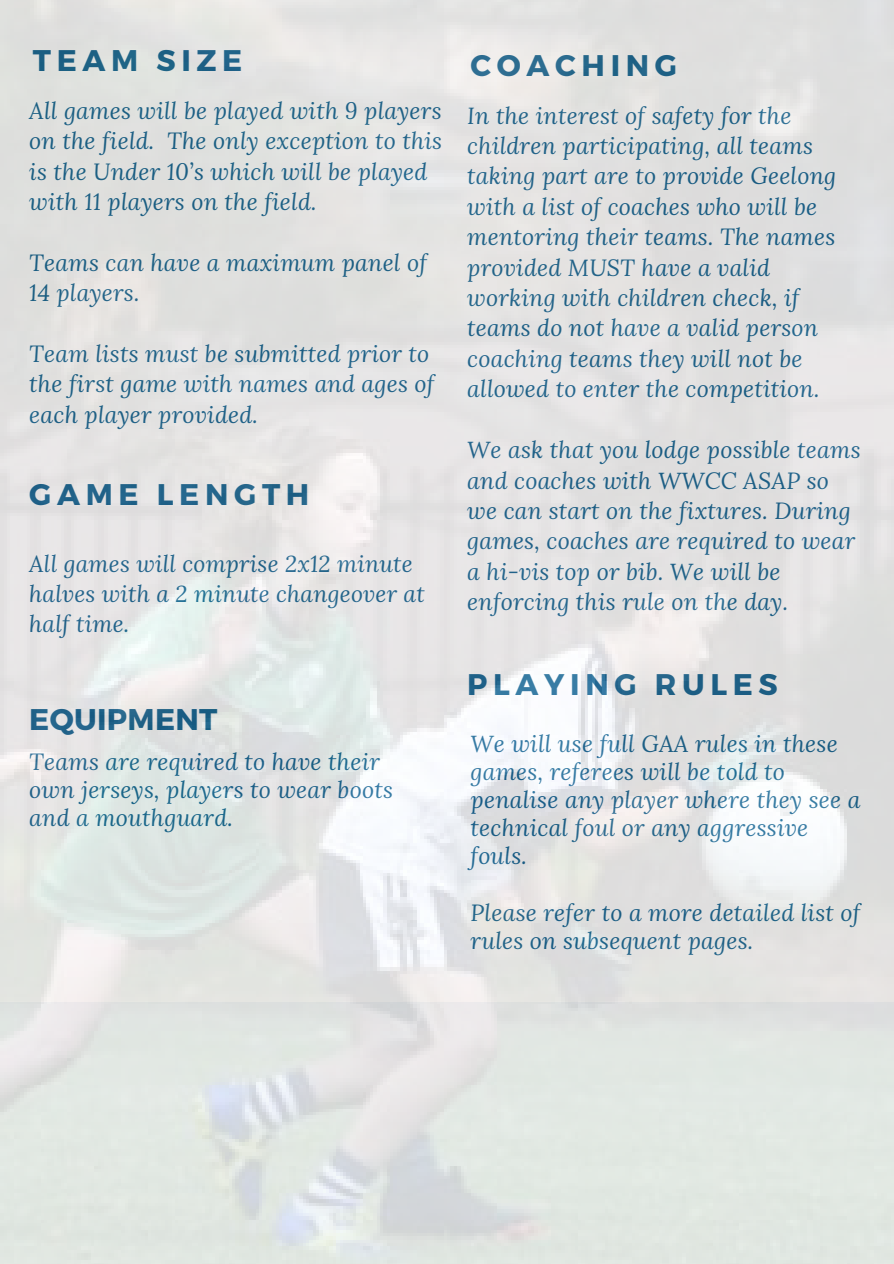
<style>
.page{position:relative;width:894px;height:1264px;background:#fff}
.page>*{position:absolute;margin:0;border:0;box-sizing:border-box;transform-origin:0 0}
.t1{font:700 29.85px "Montserrat";letter-spacing:.19em;color:#1b6996}
.t2{font:700 29.85px "Montserrat";letter-spacing:.01em;color:#1b6996}
.t3{font:italic 23.25px/30.5px "Lora";letter-spacing:.01em;color:#1b6996}
.t4{font:italic 22.95px/30.2px "Lora";letter-spacing:.01em;color:#1b6996}
</style>
<div class="page">
<p class="t1" style="left:33px;top:41px;width:211px">TEAM SIZE</p>
<p class="t3" style="left:29px;top:95px;width:414px">All games will be played with 9 players on the field. The only exception to this is the Under 10’s which will be played with 11 players on the field.</p>
<p class="t3" style="left:29px;top:247px;width:399px">Teams can have a maximum panel of<br>14 players.</p>
<p class="t3" style="left:29px;top:338px;width:406px">Team lists must be submitted prior to the first game with names and ages of each player provided.</p>
<p class="t1" style="left:29px;top:475px;width:281px">GAME LENGTH</p>
<p class="t4" style="left:29px;top:548px;width:397px">All games will comprise 2x12 minute halves with a 2 minute changeover at half time.</p>
<p class="t2" style="left:29px;top:700px;width:190px">EQUIPMENT</p>
<p class="t3" style="left:29px;top:746px;width:365px;line-height:28.2px">Teams are required to have their own jerseys, players to wear boots and a mouthguard.</p>
<p class="t1" style="left:470px;top:46px;width:208px">COACHING</p>
<p class="t3" style="left:467px;top:99px;width:370px">In the interest of safety for the children participating, all teams taking part are to provide Geelong with a list of coaches who will be mentoring their teams. The names provided MUST have a valid working with children check, if teams do not have a valid person coaching teams they will not be allowed to enter the competition.</p>
<p class="t3" style="left:467px;top:434px;width:394px">We ask that you lodge possible teams and coaches with WWCC ASAP so we can start on the fixtures. During games, coaches are required to wear a hi-vis top or bib. We will be enforcing this rule on the day.</p>
<p class="t1" style="left:467px;top:665px;width:312px">PLAYING RULES</p>
<p class="t3" style="left:470px;top:729px;width:391px;line-height:28.2px">We will use full GAA rules in these games, referees will be told to penalise any player where they see a technical foul or any aggressive fouls.</p>
<p class="t3" style="left:470px;top:897px;width:391px;line-height:28.2px">Please refer to a more detailed list of rules on subsequent pages.</p>
</div>
